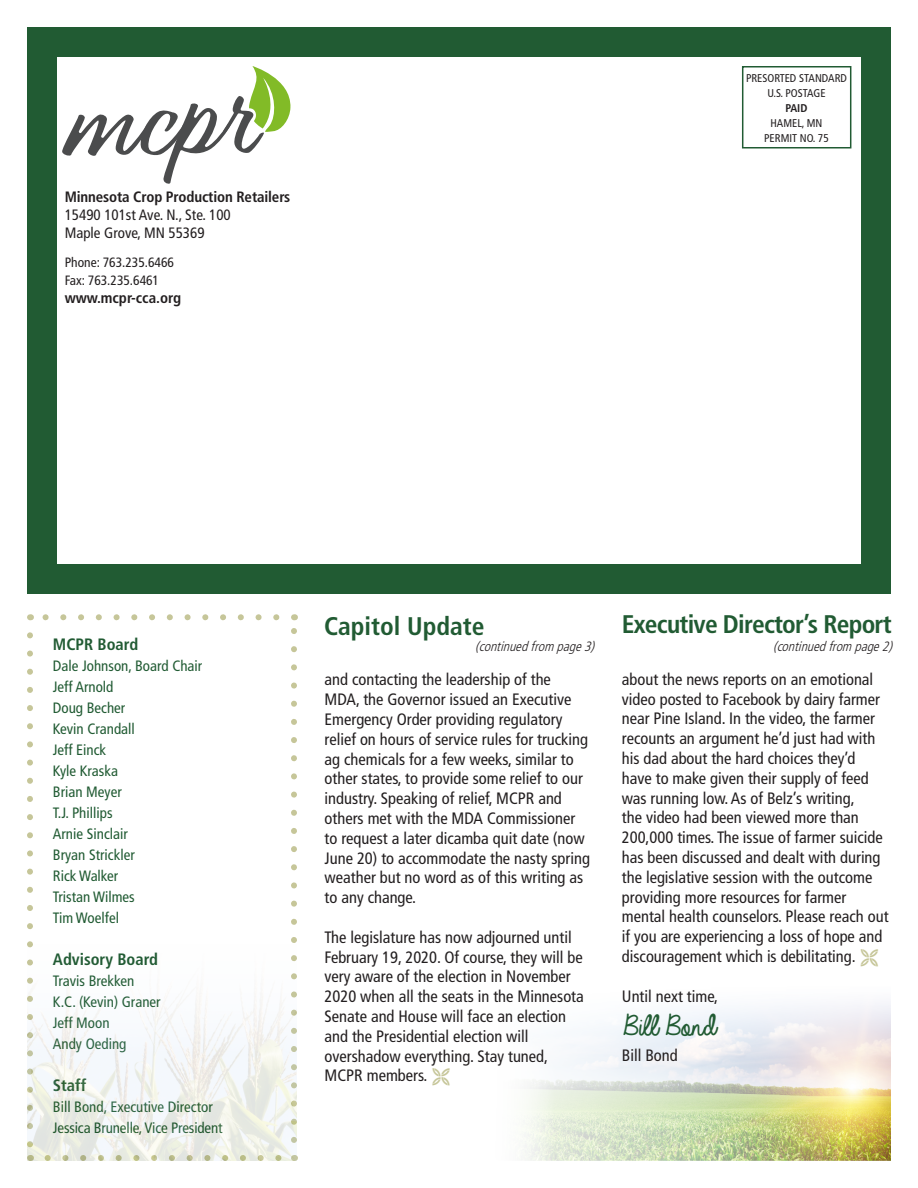
<style>
.page{position:relative;width:918px;height:1188px;background:#fff}
.page>*{position:absolute;margin:0;border:0;box-sizing:border-box;transform-origin:0 0}
.t1{font:31.5px "Always In My Heart";color:#215b33}
.t2{font:700 condensed 25.5px "Frutiger LT Std";letter-spacing:-.03em;color:#215b33}
.t3{font:700 condensed 25.5px "Frutiger LT Std";color:#215b33}
.Main_body_copy{font:condensed 16.5px/19.8px "Frutiger LT Std";color:#231f20}
.t4{font:700 condensed 16.5px "Frutiger LT Std";color:#215b33}
.t5{font:condensed 15px "Frutiger LT Std";color:#215b33}
.t6{font:700 condensed 15px "Frutiger LT Std";letter-spacing:-.01em;color:#231f20}
.t7{font:condensed 15px "Frutiger LT Std";color:#231f20}
.t8{font:italic 300 condensed 13.5px "Frutiger LT Std";color:#231f20}
.t9{font:condensed 13.5px "Frutiger LT Std";color:#231f20}
.t10{font:condensed 11.25px "Frutiger LT Std";color:#231f20}
.t11{font:700 condensed 11.25px "Frutiger LT Std";color:#231f20}
</style>
<div class="page">
<img style="left:525px;top:1003px;width:366px;height:157px">
<div style="left:27px;top:27px;width:864px;height:567px;border:30px solid #215b33"></div>
<div style="left:742px;top:66px;width:109px;height:82px;border:2px solid #215b33"></div>
<svg style="left:27px;top:635px;width:6px;height:276px"></svg>
<svg style="left:291px;top:628px;width:6px;height:279px"></svg>
<svg style="left:42px;top:614px;width:234px;height:6px"></svg>
<img style="left:27px;top:918px;width:270px;height:243px">
<svg style="left:62px;top:66px;width:228px;height:118px"></svg>
<p class="t6" style="left:65px;top:188px;width:227px">Minnesota Crop Production Retailers</p>
<p class="t7" style="left:65px;top:207px;width:168px">15490 101st Ave. N., Ste. 100</p>
<p class="t7" style="left:65px;top:225px;width:141px">Maple Grove, MN 55369</p>
<p class="t9" style="left:65px;top:254px;width:111px">Phone: 763.235.6466</p>
<p class="t9" style="left:65px;top:272px;width:96px">Fax: 763.235.6461</p>
<p class="t6" style="left:65px;top:289px;width:118px">www.mcpr-cca.org</p>
<p class="t10" style="left:746px;top:71px;width:102px">PRESORTED STANDARD</p>
<p class="t10" style="left:767px;top:86px;width:60px">U.S. POSTAGE</p>
<p class="t11" style="left:785px;top:101px;width:24px">PAID</p>
<p class="t10" style="left:770px;top:116px;width:54px">HAMEL, MN</p>
<p class="t10" style="left:764px;top:131px;width:66px">PERMIT NO. 75</p>
<p class="t4" style="left:53px;top:634px;width:87px">MCPR Board</p>
<p class="t5" style="left:53px;top:657px;width:151px">Dale Johnson, Board Chair</p>
<p class="t5" style="left:53px;top:678px;width:62px">Jeff Arnold</p>
<p class="t5" style="left:53px;top:699px;width:74px">Doug Becher</p>
<p class="t5" style="left:53px;top:720px;width:83px">Kevin Crandall</p>
<p class="t5" style="left:53px;top:741px;width:55px">Jeff Einck</p>
<p class="t5" style="left:53px;top:762px;width:67px">Kyle Kraska</p>
<p class="t5" style="left:53px;top:783px;width:70px">Brian Meyer</p>
<p class="t5" style="left:53px;top:804px;width:61px">T.J. Phillips</p>
<p class="t5" style="left:53px;top:825px;width:76px">Arnie Sinclair</p>
<p class="t5" style="left:53px;top:846px;width:83px">Bryan Strickler</p>
<p class="t5" style="left:53px;top:867px;width:67px">Rick Walker</p>
<p class="t5" style="left:53px;top:888px;width:83px">Tristan Wilmes</p>
<p class="t5" style="left:53px;top:909px;width:68px">Tim Woelfel</p>
<p class="t4" style="left:53px;top:949px;width:107px">Advisory Board</p>
<p class="t5" style="left:53px;top:972px;width:83px">Travis Brekken</p>
<p class="t5" style="left:53px;top:993px;width:109px">K.C. (Kevin) Graner</p>
<p class="t5" style="left:53px;top:1014px;width:58px">Jeff Moon</p>
<p class="t5" style="left:53px;top:1035px;width:75px">Andy Oeding</p>
<p class="t4" style="left:53px;top:1075px;width:35px">Staff</p>
<p class="t5" style="left:53px;top:1098px;width:161px">Bill Bond, Executive Director</p>
<p class="t5" style="left:53px;top:1119px;width:171px">Jessica Brunelle, Vice President</p>
<p class="t3" style="left:324px;top:611px;width:162px">Capitol Update</p>
<p class="t8" style="left:475px;top:639px;width:124px">(continuedfrom page3)</p>
<p class="Main_body_copy" style="left:325px;top:670px;width:267px">and contacting the leadership of the MDA, the Governor issued an Executive Emergency Order providing regulatory relief on hours of service rules for trucking ag chemicals for a few weeks, similar to other states, to provide some relief to our industry. Speaking of relief, MCPR and others met with the MDA Commissioner to request a later dicamba quit date (now June 20) to accommodate the nasty spring weather but no word as of this writing as to any change.</p>
<p class="Main_body_copy" style="left:325px;top:927px;width:261px">The legislature has now adjourned until February 19, 2020. Of course, they will be very aware of the election in November 2020 when all the seats in the Minnesota Senate and House will face an election and the Presidential election will overshadow everything. Stay tuned, MCPR members.</p>
<p class="t2" style="left:622px;top:609px;width:271px">Executive Director’s Report</p>
<p class="t8" style="left:773px;top:639px;width:124px">(continuedfrom page2)</p>
<p class="Main_body_copy" style="left:622px;top:669px;width:268px">about the news reports on an emotional video posted to Facebook by dairy farmer near Pine Island. In the video, the farmer recounts an argument he’d just had with his dad about the hard choices they’d have to make given their supply of feed was running low. As of Belz’s writing,<br>the video had been viewed more than 200,000 times. The issue of farmer suicide has been discussed and dealt with during the legislative session with the outcome providing more resources for farmer mental health counselors. Please reach out if you are experiencing a loss of hope and discouragement which is debilitating.</p>
<p class="Main_body_copy" style="left:622px;top:986px;width:98px">Until next time,</p>
<p class="t1" style="left:619px;top:1009px;width:93px">Bill Bond</p>
<p class="Main_body_copy" style="left:622px;top:1046px;width:57px">Bill Bond</p>
</div>
